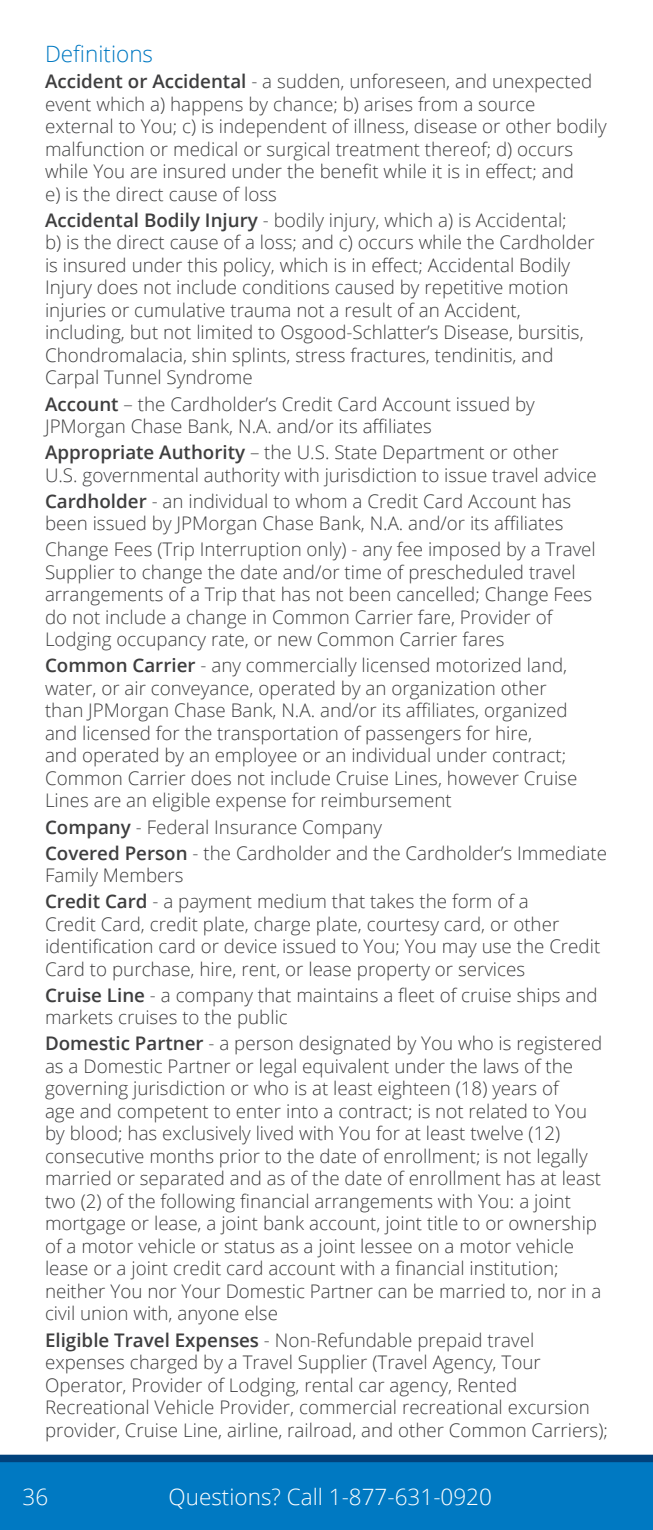
<style>
.page{position:relative;width:653px;height:1530px;background:#fff}
.page>*{position:absolute;margin:0;border:0;box-sizing:border-box;transform-origin:0 0}
.t1{font:300 22.5px "Open Sans";color:#fff}
.t2{font:300 22.5px "Open Sans";color:#0079c2}
.t3{font:300 18.75px/22.5px "Open Sans";color:#3e3e3f}
.t4{font:300 18.75px "Open Sans";color:#404041}
.s1{font-weight:600}
.s2{font-weight:600;color:#3e3e3f}
</style>
<div class="page">
<div style="left:0;top:1462px;width:652px;height:68px;background:#0079c2"></div>
<div style="left:0;top:1455px;width:652px;height:7px;background:#01427c"></div>
<h3 class="t2" style="left:45px;top:39px;width:110px">Definitions</h3>
<h4 class="t3" style="left:45px;top:70px;width:548px"><span class="s1">Accident or Accidental</span> - a sudden, unforeseen, and unexpected</h4>
<p class="t4" style="left:45px;top:91px;width:492px">event which a) happens by chance; b) arises from a source</p>
<p class="t4" style="left:45px;top:114px;width:563px">external to You; c) is independent of illness, disease or other bodily</p>
<p class="t4" style="left:45px;top:136px;width:529px">malfunction or medical or surgical treatment thereof; d) occurs</p>
<p class="t3" style="left:45px;top:160px;width:530px">while You are insured under the benefit while it is in effect; and</p>
<p class="t4" style="left:45px;top:181px;width:233px">e) is the direct cause of loss</p>
<h4 class="t4" style="left:45px;top:207px;width:523px"><span class="s2">Accidental Bodily Injury</span> - bodily injury, which a) is Accidental;</h4>
<p class="t4" style="left:45px;top:230px;width:551px">b) is the direct cause of a loss; and c) occurs while the Cardholder</p>
<p class="t3" style="left:45px;top:253px;width:540px">is insured under this policy, which is in effect; Accidental Bodily Injury does not include conditions caused by repetitive motion injuries or cumulative trauma not a result of an Accident, including, but not limited to Osgood-Schlatter’s Disease, bursitis, Chondromalacia, shin splints, stress fractures, tendinitis, and Carpal Tunnel Syndrome</p>
<h4 class="t3" style="left:45px;top:392px;width:491px"><span class="s1">Account</span> – the Cardholder’s Credit Card Account issued by</h4>
<p class="t3" style="left:45px;top:414px;width:388px">JPMorgan Chase Bank, N.A. and/or its affiliates</p>
<h4 class="t3" style="left:45px;top:441px;width:515px"><span class="s1">Appropriate Authority</span> – the U.S. State Department or other</h4>
<p class="t3" style="left:45px;top:463px;width:553px">U.S. governmental authority with jurisdiction to issue travel advice</p>
<h4 class="t3" style="left:45px;top:489px;width:527px"><span class="s1">Cardholder</span> - an individual to whom a Credit Card Account has</h4>
<p class="t3" style="left:45px;top:512px;width:520px">been issued by JPMorgan Chase Bank, N.A. and/or its affiliates</p>
<h4 class="t4" style="left:45px;top:537px;width:552px">Change Fees (Trip Interruption only) - any fee imposed by a Travel</h4>
<p class="t3" style="left:45px;top:560px;width:548px">Supplier to change the date and/or time of prescheduled travel arrangements of a Trip that has not been cancelled; Change Fees do not include a change in Common Carrier fare, Provider of Lodging occupancy rate, or new Common Carrier fares</p>
<h4 class="t3" style="left:45px;top:654px;width:523px"><span class="s1">Common Carrier</span> - any commercially licensed motorized land,</h4>
<p class="t3" style="left:45px;top:676px;width:533px">water, or air conveyance, operated by an organization other than JPMorgan Chase Bank, N.A. and/or its affiliates, organized and licensed for the transportation of passengers for hire,<br>and operated by an employee or an individual under contract; Common Carrier does not include Cruise Lines, however Cruise Lines are an eligible expense for reimbursement</p>
<h4 class="t3" style="left:45px;top:815px;width:338px"><span class="s1">Company</span> - Federal Insurance Company</h4>
<h4 class="t3" style="left:45px;top:841px;width:563px"><span class="s1">Covered Person</span> - the Cardholder and the Cardholder’s Immediate</h4>
<p class="t3" style="left:45px;top:864px;width:140px">Family Members</p>
<h4 class="t3" style="left:45px;top:890px;width:485px"><span class="s1">Credit Card</span> - a payment medium that takes the form of a</h4>
<p class="t3" style="left:45px;top:912px;width:556px">Credit Card, credit plate, charge plate, courtesy card, or other identification card or device issued to You; You may use the Credit<br>Card to purchase, hire, rent, or lease property or services</p>
<h4 class="t3" style="left:45px;top:983px;width:554px"><span class="s1">Cruise Line</span> - a company that maintains a fleet of cruise ships and</h4>
<p class="t3" style="left:45px;top:1006px;width:244px">markets cruises to the public</p>
<h4 class="t3" style="left:45px;top:1032px;width:558px"><span class="s1">Domestic Partner</span> - a person designated by You who is registered</h4>
<p class="t3" style="left:45px;top:1054px;width:557px">as a Domestic Partner or legal equivalent under the laws of the governing jurisdiction or who is at least eighteen (18) years of<br>age and competent to enter into a contract; is not related to You by blood; has exclusively lived with You for at least twelve (12) consecutive months prior to the date of enrollment; is not legally married or separated and as of the date of enrollment has at least two (2) of the following financial arrangements with You: a joint mortgage or lease, a joint bank account, joint title to or ownership of a motor vehicle or status as a joint lessee on a motor vehicle lease or a joint credit card account with a financial institution; neither You nor Your Domestic Partner can be married to, nor in a civil union with, anyone else</p>
<h4 class="t3" style="left:45px;top:1328px;width:490px"><span class="s1">Eligible Travel Expenses</span> - Non-Refundable prepaid travel</h4>
<p class="t3" style="left:45px;top:1350px;width:564px">expenses charged by a Travel Supplier (Travel Agency, Tour Operator, Provider of Lodging, rental car agency, Rented Recreational Vehicle Provider, commercial recreational excursion provider, Cruise Line, airline, railroad, and other Common Carriers);</p>
<p class="t1" style="left:22px;top:1481px;width:27px">36</p>
<p class="t1" style="left:168px;top:1481px;width:325px">Questions? Call 1-877-631-0920</p>
</div>
